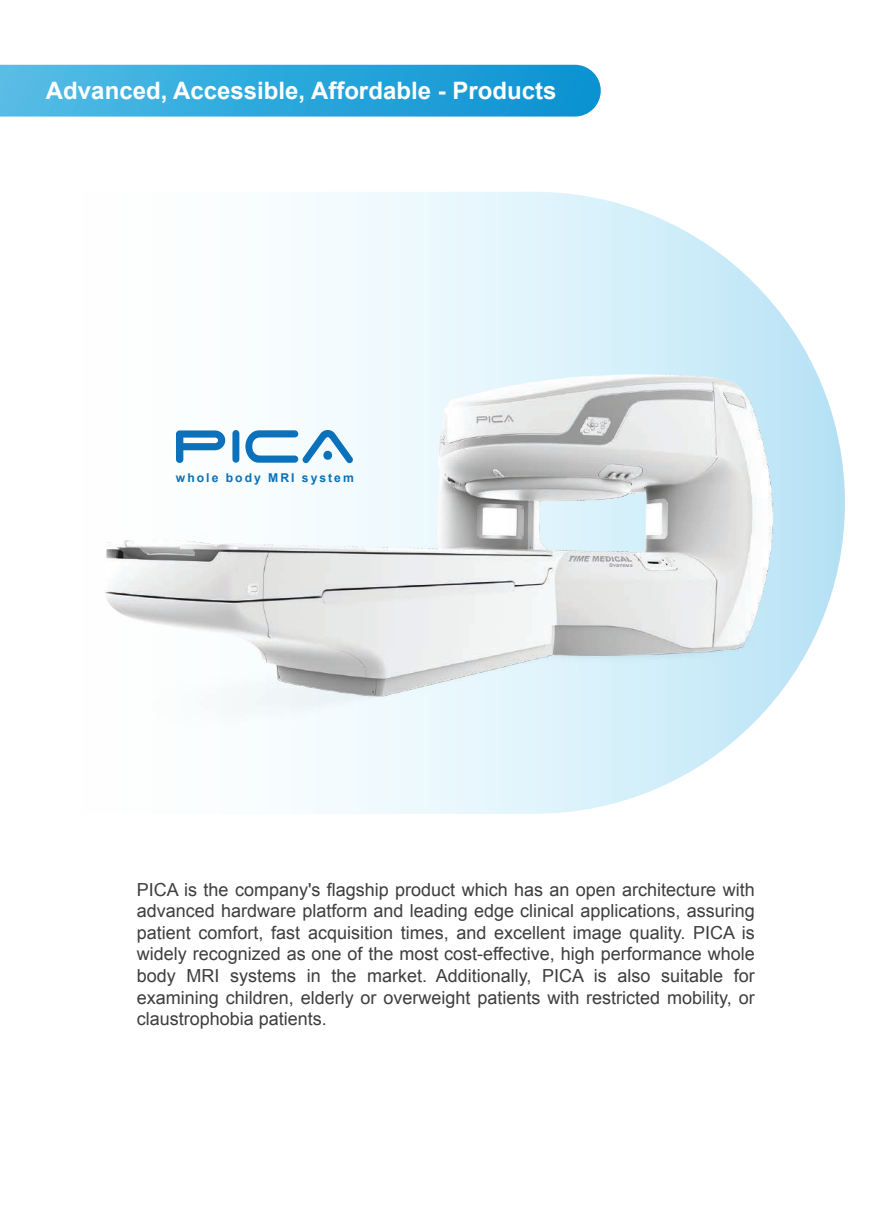
<style>
.page{position:relative;width:893px;height:1212px;background:#fff}
.page>*{position:absolute;margin:0;border:0;box-sizing:border-box;transform-origin:0 0}
.t1{font:700 24px "Arial";color:#fff}
.t2{font:18px/21.6px "Arial";color:#3e3e3f;text-align:justify}
.t3{font:700 12.15px "Arial";letter-spacing:.165em;color:#0a71ba}
</style>
<div class="page">
<svg style="left:317px;top:192px;width:528px;height:622px"></svg>
<img style="left:105px;top:359px;width:679px;height:391px">
<svg style="left:0;top:65px;width:601px;height:52px;background:#31a8dc"></svg>
<svg style="left:232px;top:430px;width:7px;height:33px"></svg>
<svg style="left:245px;top:430px;width:108px;height:33px"></svg>
<svg style="left:176px;top:430px;width:49px;height:33px"></svg>
<h1 class="t1" style="left:46px;top:74px;width:512px">Advanced, Accessible, Affordable - Products</h1>
<p class="t3" style="left:176px;top:470px;width:179px">whole body MRI system</p>
<p class="t2" style="left:137px;top:878px;width:619px">PICA is the company's flagship product which has an open architecture with advanced hardware platform and leading edge clinical applications, assuring patient comfort, fast acquisition times, and excellent image quality. PICA is widely recognized as one of the most cost-effective, high performance whole body MRI systems in the market. Additionally, PICA is also suitable for examining children, elderly or overweight patients with restricted mobility, or claustrophobia patients.</p>
</div>
